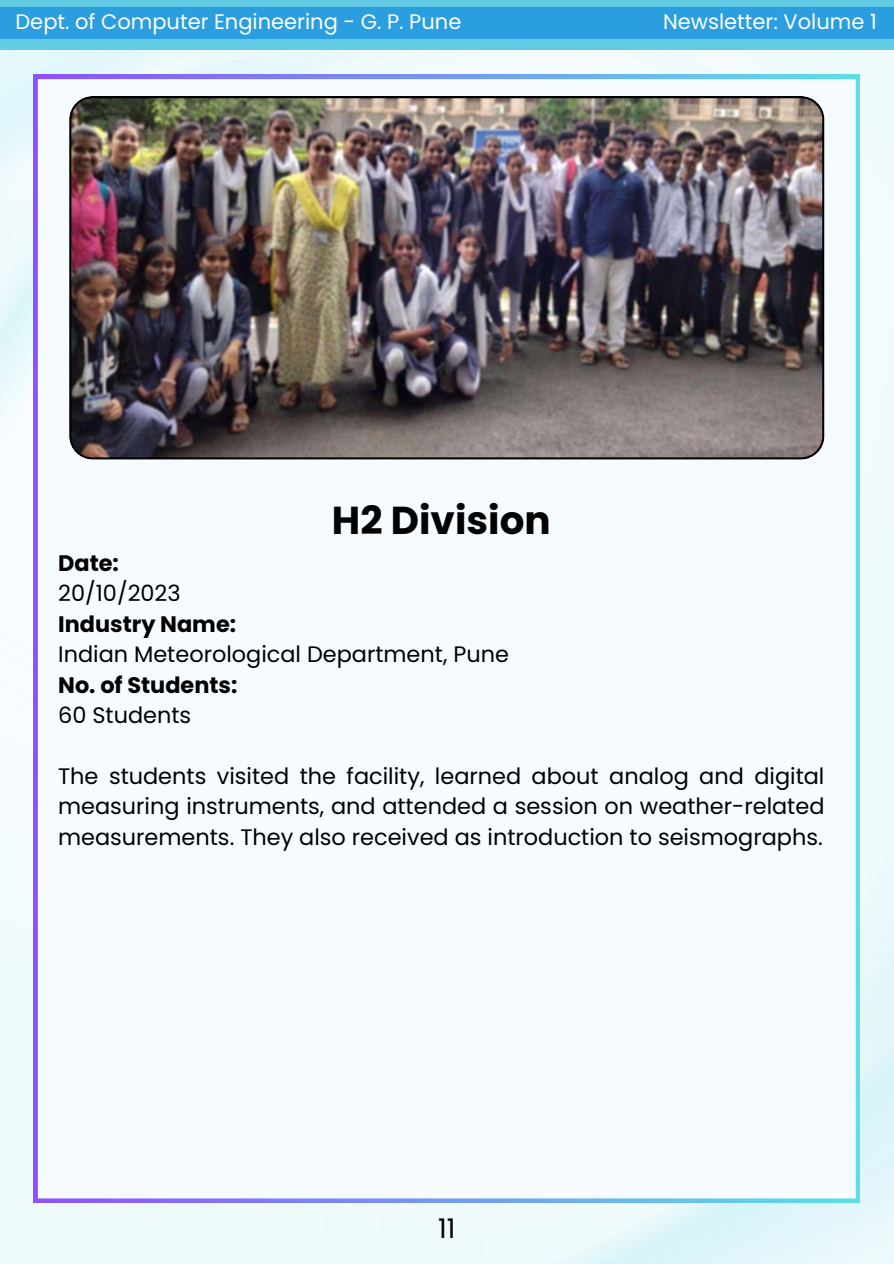
<style>
.page{position:relative;width:894px;height:1264px;background:#fff}
.page>*{position:absolute;margin:0;border:0;box-sizing:border-box;transform-origin:0 0}
.t1{font:700 38.85px "Poppins";color:#000}
.t2{font:27px "Poppins";color:#000}
.t3{font:22.35px/30.3px "Poppins";color:#000}
.t4{font:21px "Poppins";color:#fff}
.s1{font-weight:700}
</style>
<div class="page">
<img style="left:0;top:50px;width:893px;height:1213px">
<div style="left:33px;top:75px;width:826px;height:1127px;background:#f5fbff"></div>
<img style="left:69px;top:96px;width:755px;height:363px">
<div style="left:0;top:0;width:893px;height:50px;background:#64cbe6"></div>
<div style="left:0;top:7px;width:893px;height:32px;background:#2a9edf"></div>
<h1 class="t4" style="left:15px;top:7px;width:447px">Dept. of Computer Engineering - G. P. Pune</h1>
<p class="t4" style="left:663px;top:7px;width:215px">Newsletter: Volume 1</p>
<h1 class="t1" style="left:332px;top:493px;width:220px">H2 Division</h1>
<h1 class="t3" style="left:58px;top:548px;width:452px"><span class="s1">Date:<br></span>20/10/2023<br><span class="s1">Industry Name:<br></span>Indian Meteorological Department, Pune<br><span class="s1">No. of Students:<br></span>60 Students</h1>
<h1 class="t3" style="left:58px;top:760px;width:767px;text-align:justify">The students visited the facility, learned about analog and digital measuring instruments, and attended a session on weather-related measurements. They also received as introduction to seismographs.</h1>
<h1 class="t2" style="left:438px;top:1209px;width:19px">11</h1>
</div>
